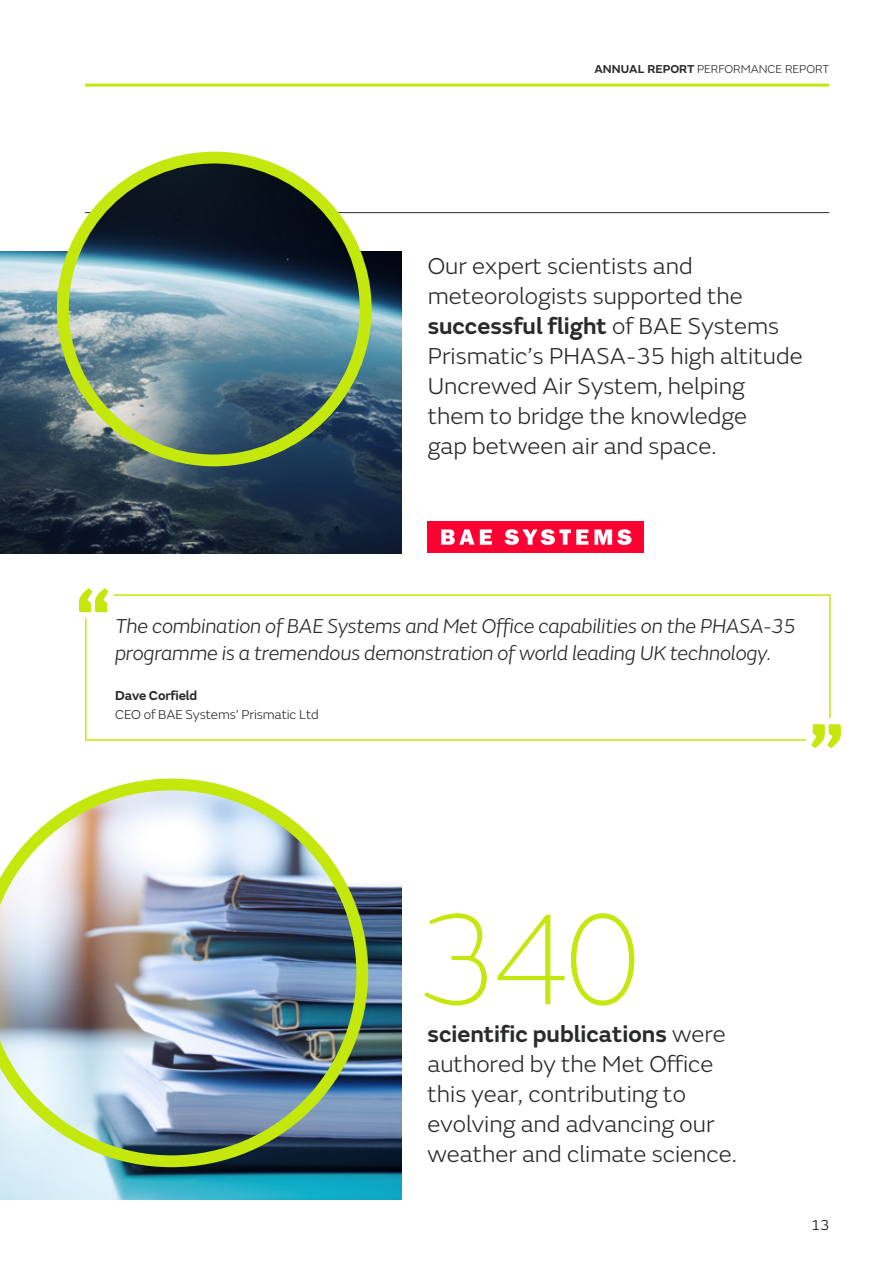
<style>
.page{position:relative;width:893px;height:1263px;background:#fff}
.page>*{position:absolute;margin:0;border:0;box-sizing:border-box;transform-origin:0 0}
.t1{font:100 135px "FS Emeric";color:#c4e80d}
.t2{font:800 69px "FS Emeric";color:#c4e80d}
.t3{font:300 24px/30px "FS Emeric";color:#292a2a}
.t4{font:italic 300 21px/27px "FS Emeric";letter-spacing:-.01em;color:#292a2a}
.t5{font:300 15px "FS Emeric";color:#000}
.t6{font:300 13.5px "FS Emeric";letter-spacing:-.01em;color:#292a2a}
.t7{font:600 13.5px "FS Emeric";letter-spacing:-.01em;color:#292a2a}
.t8{font:300 12px "FS Emeric";color:#292a2a}
.s1{font-weight:600}
</style>
<div class="page">
<hr style="left:85px;top:84px;width:744px;height:3px;background:#c4e80d">
<hr style="left:85px;top:212px;width:744px;height:1px;background:#292a2a">
<img style="left:0;top:883px;width:402px;height:316px">
<img style="left:0;top:252px;width:402px;height:301px">
<div style="left:428px;top:521px;width:216px;height:32px;background:#f03"></div>
<svg style="left:441px;top:529px;width:191px;height:16px"></svg>
<div style="left:85px;top:594px;width:746px;height:147px;border:2px solid #c4e80d"></div>
<div style="left:77px;top:589px;width:37px;height:29px;background:#fff"></div>
<div style="left:805px;top:718px;width:37px;height:29px;background:#fff"></div>
<img style="left:63px;top:158px;width:303px;height:302px">
<div style="left:57px;top:152px;width:315px;height:314px;border:12px solid #c4e80d;border-radius:50%"></div>
<img style="left:0;top:778px;width:368px;height:389px">
<p class="t8" style="left:594px;top:60px;width:236px"><span class="s1">ANNUAL REPORT</span> PERFORMANCE REPORT</p>
<p class="t3" style="left:428px;top:250px;width:377px">Our expert scientists and meteorologists supported the <span class="s1">successful flight</span> of BAE Systems<br>Prismatic’s PHASA-35 high altitude<br>Uncrewed Air System, helping them to bridge the knowledge<br>gap between air and space.</p>
<h2 class="t2" style="left:77px;top:557px;width:34px">“</h2>
<p class="t4" style="left:115px;top:612px;width:682px">The combination of BAE Systems and Met Office capabilities on the PHASA-35 programme is a tremendous demonstration of world leading UK technology.</p>
<p class="t7" style="left:115px;top:685px;width:84px">Dave Corfield</p>
<p class="t6" style="left:115px;top:706px;width:205px">CEO of BAE Systems’ Prismatic Ltd</p>
<h2 class="t2" style="left:810px;top:691px;width:34px">”</h2>
<h1 class="t1" style="left:419px;top:874px;width:225px">340</h1>
<p class="t3" style="left:428px;top:1018px;width:311px"><span class="s1">scientific publications</span> were authored by the Met Office this year, contributing to evolving and advancing our weather and climate science.</p>
<p class="t5" style="left:811px;top:1214px;width:20px">13</p>
</div>
